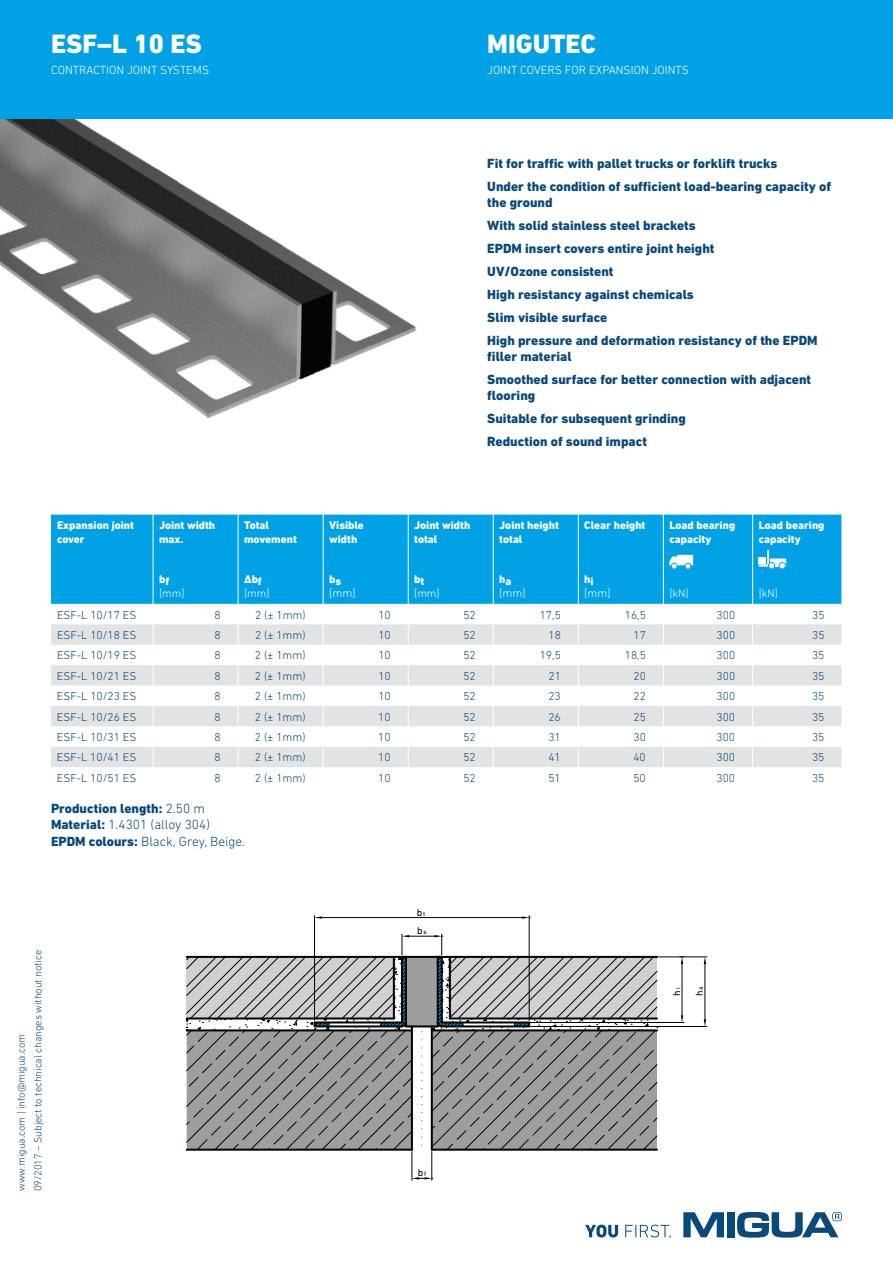
<style>
.page{position:relative;width:893px;height:1263px;background:#fff}
.page>*{position:absolute;margin:0;border:0;box-sizing:border-box;transform-origin:0 0}
.t1{font:800 27px "DIN Next LT Pro";color:#fff}
.t2{font:800 13.5px/23px "DIN Next LT Pro";color:#0a497b}
.t3{font:300 12px "DIN Next LT Pro";color:#fff}
.t4{font:300 11.7px "DIN Next LT Pro";color:#0a497b}
.t5{font:300 11.7px "DIN Next LT Pro";color:#fff}
.t6{font:800 11.25px/13.5px "DIN Next LT Pro";color:#fff}
.t7{font:300 11.25px "DIN Next LT Pro";color:#fff}
.t8{font:300 10.5px/16.5px "DIN Next LT Pro";color:#0a497b}
.t9{font:10.05px "DIN Next LT Pro";color:#000}
.s1{font-weight:300}
.s2{font-size:6.6px}
</style>
<div class="page">
<svg style="left:683px;top:1212px;width:41px;height:25px"></svg>
<div style="left:727px;top:1212px;width:8px;height:25px;background:#0a497b"></div>
<svg style="left:737px;top:1212px;width:105px;height:25px"></svg>
<svg style="left:585px;top:1224px;width:86px;height:13px"></svg>
<img style="left:0;top:119px;width:416px;height:300px">
<hr style="left:314px;top:915px;width:1px;height:105px;background:#000">
<hr style="left:529px;top:915px;width:1px;height:105px;background:#000">
<hr style="left:322px;top:917px;width:200px;height:1px;background:#000">
<svg style="left:315px;top:916px;width:7px;height:3px"></svg>
<svg style="left:522px;top:916px;width:8px;height:3px"></svg>
<svg style="left:186px;top:934px;width:521px;height:246px"></svg>
<div style="left:0;top:0;width:893px;height:119px;background:#00a1e5"></div>
<div style="left:51px;top:515px;width:791px;height:89px;background:#00a1e5"></div>
<svg style="left:51px;top:624px;width:791px;height:143px;fill:#e2e3e3"></svg>
<svg style="left:408px;top:624px;width:1px;height:143px"></svg>
<svg style="left:493px;top:624px;width:1px;height:143px"></svg>
<svg style="left:578px;top:624px;width:1px;height:143px"></svg>
<svg style="left:663px;top:624px;width:1px;height:143px"></svg>
<hr style="left:153px;top:515px;width:1px;height:89px;background:#fff">
<svg style="left:323px;top:624px;width:1px;height:143px"></svg>
<hr style="left:238px;top:515px;width:1px;height:89px;background:#fff">
<svg style="left:153px;top:624px;width:1px;height:143px"></svg>
<svg style="left:238px;top:624px;width:1px;height:143px"></svg>
<svg style="left:752px;top:624px;width:1px;height:143px"></svg>
<hr style="left:323px;top:515px;width:1px;height:89px;background:#fff">
<hr style="left:408px;top:515px;width:1px;height:89px;background:#fff">
<hr style="left:493px;top:515px;width:1px;height:89px;background:#fff">
<hr style="left:578px;top:515px;width:1px;height:89px;background:#fff">
<hr style="left:663px;top:515px;width:1px;height:89px;background:#fff">
<hr style="left:752px;top:515px;width:1px;height:89px;background:#fff">
<svg style="left:669px;top:555px;width:24px;height:14px"></svg>
<svg style="left:759px;top:550px;width:27px;height:19px"></svg>
<h1 class="t1" style="left:51px;top:28px;width:152px">ESF–L 10 ES</h1>
<p class="t3" style="left:51px;top:63px;width:160px">CONTRACTION JOINT SYSTEMS</p>
<h1 class="t1" style="left:487px;top:28px;width:110px">MIGUTEC</h1>
<p class="t3" style="left:487px;top:63px;width:203px">JOINT COVERS FOR EXPANSION JOINTS</p>
<p class="t2" style="left:487px;top:152px;width:345px">Fit for traffic with pallet trucks or forklift trucks<br>Under the condition of sufficient load-bearing capacity of</p>
<p class="t2" style="left:487px;top:191px;width:332px">the ground<br>With solid stainless steel brackets<br>EPDM insert covers entire joint height<br>UV/Ozone consistent<br>High resistancy against chemicals<br>Slim visible surface<br>High pressure and deformation resistancy of the EPDM</p>
<p class="t2" style="left:487px;top:345px;width:325px">filler material<br>Smoothed surface for better connection with adjacent</p>
<p class="t2" style="left:487px;top:384px;width:200px">flooring<br>Suitable for subsequent grinding<br>Reduction of sound impact</p>
<p class="t6" style="left:57px;top:518px;width:78px">Expansion joint cover</p>
<p class="t6" style="left:159px;top:518px;width:58px">Joint width max.</p>
<p class="t6" style="left:159px;top:574px;width:12px">bf</p>
<p class="t7" style="left:159px;top:586px;width:27px">[mm]</p>
<p class="t6" style="left:244px;top:518px;width:54px">Total movement</p>
<p class="t6" style="left:244px;top:572px;width:19px">∆bf</p>
<p class="t7" style="left:244px;top:586px;width:27px">[mm]</p>
<p class="t6" style="left:329px;top:518px;width:36px">Visible width</p>
<p class="t6" style="left:329px;top:574px;width:14px">bs</p>
<p class="t5" style="left:329px;top:586px;width:28px">[mm]</p>
<p class="t6" style="left:414px;top:518px;width:58px">Joint width total</p>
<p class="t6" style="left:414px;top:574px;width:12px">bt</p>
<p class="t7" style="left:414px;top:586px;width:27px">[mm]</p>
<p class="t6" style="left:499px;top:518px;width:61px">Joint height total</p>
<p class="t6" style="left:499px;top:574px;width:14px">ha</p>
<p class="t5" style="left:499px;top:586px;width:28px">[mm]</p>
<p class="t6" style="left:584px;top:518px;width:63px">Clear height</p>
<p class="t6" style="left:584px;top:574px;width:11px">hi</p>
<p class="t5" style="left:584px;top:586px;width:28px">[mm]</p>
<p class="t6" style="left:669px;top:518px;width:67px">Load bearing capacity</p>
<p class="t7" style="left:669px;top:586px;width:21px">[kN]</p>
<p class="t6" style="left:759px;top:518px;width:67px">Load bearing capacity</p>
<p class="t7" style="left:759px;top:586px;width:21px">[kN]</p>
<p class="t4" style="left:57px;top:608px;width:81px">ESF-L 10/17 ES</p>
<p class="t4" style="left:215px;top:608px;width:8px">8</p>
<p class="t4" style="left:255px;top:608px;width:52px">2 (± 1mm)</p>
<p class="t4" style="left:378px;top:608px;width:14px">10</p>
<p class="t4" style="left:463px;top:608px;width:14px">52</p>
<p class="t4" style="left:540px;top:608px;width:23px">17,5</p>
<p class="t4" style="left:625px;top:608px;width:23px">16,5</p>
<p class="t4" style="left:717px;top:608px;width:20px">300</p>
<p class="t4" style="left:812px;top:608px;width:14px">35</p>
<p class="t4" style="left:57px;top:628px;width:81px">ESF-L 10/18 ES</p>
<p class="t4" style="left:214px;top:628px;width:8px">8</p>
<p class="t4" style="left:255px;top:628px;width:52px">2 (± 1mm)</p>
<p class="t4" style="left:378px;top:628px;width:14px">10</p>
<p class="t4" style="left:463px;top:628px;width:14px">52</p>
<p class="t4" style="left:548px;top:628px;width:14px">18</p>
<p class="t4" style="left:633px;top:628px;width:14px">17</p>
<p class="t4" style="left:717px;top:628px;width:20px">300</p>
<p class="t4" style="left:812px;top:628px;width:14px">35</p>
<p class="t4" style="left:57px;top:649px;width:81px">ESF-L 10/19 ES</p>
<p class="t4" style="left:214px;top:649px;width:8px">8</p>
<p class="t4" style="left:255px;top:649px;width:52px">2 (± 1mm)</p>
<p class="t4" style="left:378px;top:649px;width:14px">10</p>
<p class="t4" style="left:463px;top:649px;width:14px">52</p>
<p class="t4" style="left:540px;top:649px;width:23px">19,5</p>
<p class="t4" style="left:625px;top:649px;width:23px">18,5</p>
<p class="t4" style="left:717px;top:649px;width:20px">300</p>
<p class="t4" style="left:812px;top:649px;width:14px">35</p>
<p class="t4" style="left:57px;top:669px;width:81px">ESF-L 10/21 ES</p>
<p class="t4" style="left:214px;top:669px;width:8px">8</p>
<p class="t4" style="left:255px;top:669px;width:52px">2 (± 1mm)</p>
<p class="t4" style="left:378px;top:669px;width:14px">10</p>
<p class="t4" style="left:463px;top:669px;width:14px">52</p>
<p class="t4" style="left:548px;top:669px;width:14px">21</p>
<p class="t4" style="left:633px;top:669px;width:14px">20</p>
<p class="t4" style="left:716px;top:669px;width:20px">300</p>
<p class="t4" style="left:812px;top:669px;width:14px">35</p>
<p class="t4" style="left:57px;top:689px;width:81px">ESF-L 10/23 ES</p>
<p class="t4" style="left:214px;top:689px;width:8px">8</p>
<p class="t4" style="left:255px;top:689px;width:52px">2 (± 1mm)</p>
<p class="t4" style="left:378px;top:689px;width:14px">10</p>
<p class="t4" style="left:463px;top:689px;width:14px">52</p>
<p class="t4" style="left:548px;top:689px;width:14px">23</p>
<p class="t4" style="left:633px;top:689px;width:14px">22</p>
<p class="t4" style="left:716px;top:689px;width:20px">300</p>
<p class="t4" style="left:812px;top:689px;width:14px">35</p>
<p class="t4" style="left:57px;top:710px;width:81px">ESF-L 10/26 ES</p>
<p class="t4" style="left:214px;top:710px;width:8px">8</p>
<p class="t4" style="left:255px;top:710px;width:52px">2 (± 1mm)</p>
<p class="t4" style="left:378px;top:710px;width:14px">10</p>
<p class="t4" style="left:463px;top:710px;width:14px">52</p>
<p class="t4" style="left:548px;top:710px;width:14px">26</p>
<p class="t4" style="left:633px;top:710px;width:14px">25</p>
<p class="t4" style="left:716px;top:710px;width:20px">300</p>
<p class="t4" style="left:812px;top:710px;width:14px">35</p>
<p class="t4" style="left:57px;top:730px;width:81px">ESF-L 10/31 ES</p>
<p class="t4" style="left:214px;top:730px;width:8px">8</p>
<p class="t4" style="left:255px;top:730px;width:52px">2 (± 1mm)</p>
<p class="t4" style="left:378px;top:730px;width:14px">10</p>
<p class="t4" style="left:463px;top:730px;width:14px">52</p>
<p class="t4" style="left:548px;top:730px;width:14px">31</p>
<p class="t4" style="left:633px;top:730px;width:14px">30</p>
<p class="t4" style="left:716px;top:730px;width:20px">300</p>
<p class="t4" style="left:812px;top:730px;width:14px">35</p>
<p class="t4" style="left:57px;top:751px;width:81px">ESF-L 10/41 ES</p>
<p class="t4" style="left:214px;top:751px;width:8px">8</p>
<p class="t4" style="left:255px;top:751px;width:52px">2 (± 1mm)</p>
<p class="t4" style="left:378px;top:751px;width:14px">10</p>
<p class="t4" style="left:463px;top:751px;width:14px">52</p>
<p class="t4" style="left:548px;top:751px;width:14px">41</p>
<p class="t4" style="left:633px;top:751px;width:14px">40</p>
<p class="t4" style="left:716px;top:751px;width:20px">300</p>
<p class="t4" style="left:812px;top:751px;width:14px">35</p>
<p class="t4" style="left:57px;top:771px;width:81px">ESF-L 10/51 ES</p>
<p class="t4" style="left:214px;top:771px;width:8px">8</p>
<p class="t4" style="left:255px;top:771px;width:52px">2 (± 1mm)</p>
<p class="t4" style="left:378px;top:771px;width:14px">10</p>
<p class="t4" style="left:463px;top:771px;width:14px">52</p>
<p class="t4" style="left:548px;top:771px;width:14px">51</p>
<p class="t4" style="left:633px;top:771px;width:14px">50</p>
<p class="t4" style="left:716px;top:771px;width:20px">300</p>
<p class="t4" style="left:812px;top:771px;width:14px">35</p>
<p class="t2" style="left:51px;top:800px;width:196px;line-height:16.5px">Production length: <span class="s1">2.50 m<br></span>Material: <span class="s1">1.4301 (alloy 304)<br></span>EPDM colours: <span class="s1">Black, Grey, Beige.</span></p>
<p class="t8" style="left:13px;top:1191px;width:243px;rotate:-90deg">www.migua.com | info@migua.com<br>09/2017 – Subject to technical changes without notice</p>
<p class="t9" style="left:417px;top:906px;width:10px">b<span class="s2">t</span></p>
<p class="t9" style="left:417px;top:925px;width:11px">b<span class="s2">s</span></p>
<p class="t9" style="left:418px;top:1167px;width:10px">b<span class="s2">f</span></p>
<p class="t9" style="left:671px;top:996px;width:10px;rotate:-90deg">h<span class="s2">i</span></p>
<p class="t9" style="left:694px;top:996px;width:11px;rotate:-90deg">h<span class="s2">a</span></p>
</div>
